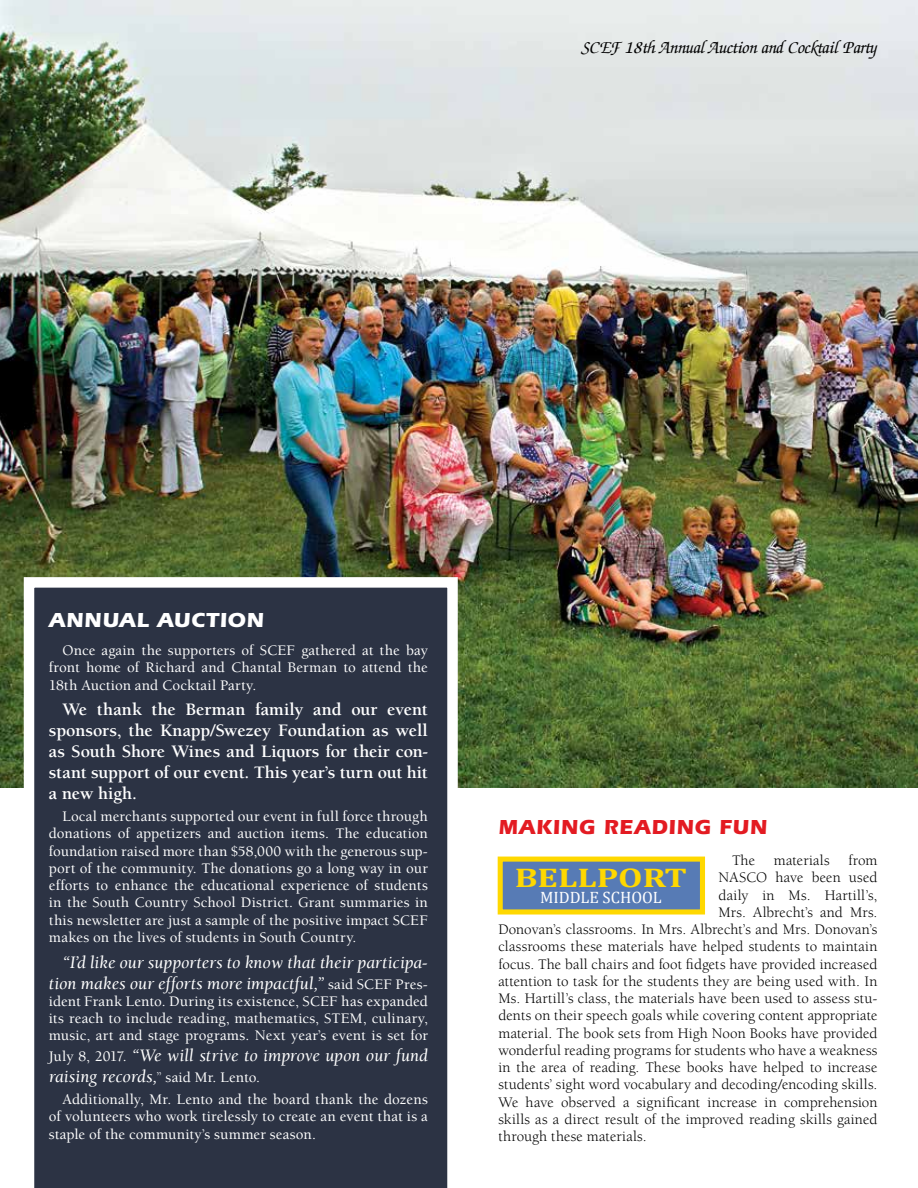
<style>
.page{position:relative;width:918px;height:1188px;background:#fff}
.page>*{position:absolute;margin:0;border:0;box-sizing:border-box;transform-origin:0 0}
.t1{font:700 27.15px "Cambria";color:#ffd800;scale:1.3 1}
.t2{font:700 21px "Itc Eras";letter-spacing:.03em;color:#e31b22}
.t3{font:700 21px "Itc Eras";letter-spacing:.03em;color:#fff}
.t4{font:italic 18px/21px "Berkeley Std";color:#fff;text-align:right}
.t5{font:700 18px/21px "Berkeley Std";letter-spacing:-.005em;color:#fff;text-align:justify}
.t6{font:italic 18px "Zapf Chancery";letter-spacing:-.01em;color:#000}
.t7{font:16.5px "Cambria";color:#fff}
.t8{font:500 15px/17.2px "Berkeley Std";letter-spacing:.01em;color:#fff;text-align:justify}
.t9{font:15px "Berkeley Std";letter-spacing:.01em;color:#000}
.s1{font-weight:500;font-style:normal;font-size:15px}
.s2{font-style:normal;font-size:15px}
</style>
<div class="page">
<img style="left:0;top:0;width:918px;height:787px">
<div style="left:24px;top:577px;width:434px;height:611px;background:#2c3344"></div>
<div style="left:498px;top:857px;width:207px;height:58px;background:#577bb5;border:5px solid #ffd800"></div>
<p class="t6" style="left:582px;top:38px;width:297px">SCEF 18th Annual Auction and Cocktail Party</p>
<h2 class="t3" style="left:49px;top:608px;width:217px">ANNUAL AUCTION</h2>
<p class="t8" style="left:49px;top:642px;width:381px;text-indent:14px">Once again the supporters of SCEF gathered at the bay front home of Richard and Chantal Berman to attend the 18th Auction and Cocktail Party.</p>
<p class="t5" style="left:49px;top:699px;width:381px;text-indent:14px">We thank the Berman family and our event sponsors, the Knapp/Swezey Foundation as well as South Shore Wines and Liquors for their con&shy;stant support of our event. This year’s turn out hit a new high.</p>
<p class="t8" style="left:49px;top:808px;width:381px;text-indent:14px">Local merchants supported our event in full force through donations of appetizers and auction items. The education foundation raised more than $58,000 with the generous sup&shy;port of the community. The donations go a long way in our efforts to enhance the educational experience of students in the South Country School District. Grant summaries in this newsletter are just a sample of the positive impact SCEF makes on the lives of students in South Country.</p>
<p class="t4" style="left:49px;top:952px;width:381px">“I’d like our supporters to know that their participa&shy;tion makes our efforts more impactful,” <span class="s1">said SCEF Pres-</span></p>
<p class="t8" style="left:49px;top:993px;width:381px">ident Frank Lento. During its existence, SCEF has expanded its reach to include reading, mathematics, STEM, culinary, music, art and stage programs. Next year’s event is set for</p>
<p class="t4" style="left:49px;top:1045px;width:381px;text-align:left"><span class="s1">July 8, 2017.</span> “We will strive to improve upon our fund raising records,<span class="s2">”</span> <span class="s1">said Mr. Lento.</span></p>
<p class="t8" style="left:49px;top:1091px;width:381px;text-indent:13px">Additionally, Mr. Lento and the board thank the dozens of volunteers who work tirelessly to create an event that is a staple of the community’s summer season.</p>
<h2 class="t2" style="left:498px;top:815px;width:270px">MAKING READING FUN</h2>
<p class="t9" style="left:732px;top:852px;width:147px">The materials from</p>
<p class="t9" style="left:719px;top:870px;width:160px">NASCO have been used</p>
<p class="t9" style="left:719px;top:887px;width:160px">daily in Ms. Hartill’s,</p>
<p class="t9" style="left:719px;top:904px;width:160px">Mrs. Albrecht’s and Mrs.</p>
<p class="t9" style="left:498px;top:921px;width:381px">Donovan’s classrooms. In Mrs. Albrecht’s and Mrs. Donovan’s</p>
<p class="t9" style="left:498px;top:939px;width:381px">classrooms these materials have helped students to maintain</p>
<p class="t9" style="left:498px;top:956px;width:381px">focus. The ball chairs and foot fidgets have provided increased</p>
<p class="t9" style="left:498px;top:973px;width:381px">attention to task for the students they are being used with. In</p>
<p class="t9" style="left:498px;top:990px;width:381px">Ms. Hartill’s class, the materials have been used to assess stu-</p>
<p class="t9" style="left:498px;top:1008px;width:381px">dents on their speech goals while covering content appropriate</p>
<p class="t9" style="left:498px;top:1025px;width:381px">material. The book sets from High Noon Books have provided</p>
<p class="t9" style="left:498px;top:1042px;width:381px">wonderful reading programs for students who have a weakness</p>
<p class="t9" style="left:498px;top:1059px;width:381px">in the area of reading. These books have helped to increase</p>
<p class="t9" style="left:498px;top:1077px;width:381px">students’ sight word vocabulary and decoding/encoding skills.</p>
<p class="t9" style="left:498px;top:1094px;width:381px">We have observed a significant increase in comprehension</p>
<p class="t9" style="left:498px;top:1111px;width:381px">skills as a direct result of the improved reading skills gained</p>
<p class="t9" style="left:498px;top:1128px;width:150px">through these materials.</p>
<h1 class="t1" style="left:515px;top:858px;width:134px">BELLPORT</h1>
<p class="t7" style="left:540px;top:888px;width:123px">MIDDLE SCHOOL</p>
</div>
